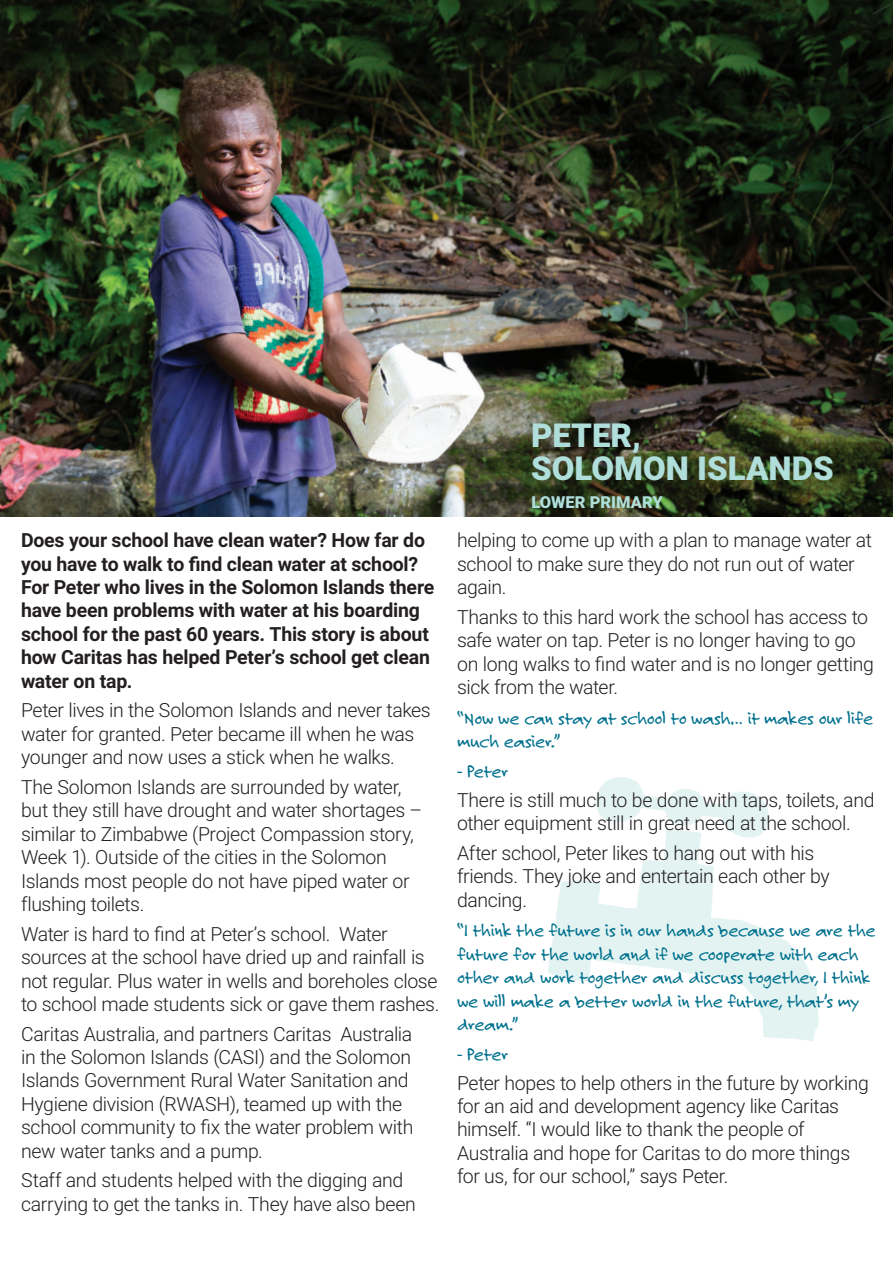
<style>
.page{position:relative;width:893px;height:1263px;background:#fff}
.page>*{position:absolute;margin:0;border:0;box-sizing:border-box;transform-origin:0 0}
.t1{font:900 33px/33px "Roboto";color:#afdedb}
.body_copy{font:300 19.5px/23.4px "Roboto";letter-spacing:-.02em;color:#231f20}
.body_copy-2{font:700 19.5px/23.4px "Roboto";letter-spacing:-.01em;color:#231f20}
.body_copy-3{font:19.5px/23.4px "Felt Tip Roman";letter-spacing:-.015em;color:#00718e}
.t2{font:900 16.5px "Roboto";color:#afdedb}
</style>
<div class="page">
<img style="left:548px;top:777px;width:271px;height:264px">
<img style="left:0;top:0;width:893px;height:516px">
<p class="body_copy-2" style="left:21px;top:528px;width:415px">Does your school have clean water? How far do you have to walk to find clean water at school?<br>For Peter who lives in the Solomon Islands there have been problems with water at his boarding school for the past 60 years. This story is about how Caritas has helped Peter’s school get clean water on tap.</p>
<p class="body_copy" style="left:21px;top:698px;width:411px">Peter lives in the Solomon Islands and never takes water for granted. Peter became ill when he was younger and now uses a stick when he walks.</p>
<p class="body_copy" style="left:21px;top:774px;width:403px">The Solomon Islands are surrounded by water, but they still have drought and water shortages – similar to Zimbabwe (Project Compassion story, Week 1). Outside of the cities in the Solomon Islands most people do not have piped water or flushing toilets.</p>
<p class="body_copy" style="left:21px;top:921px;width:420px">Water is hard to find at Peter’s school. Water sources at the school have dried up and rainfall is not regular. Plus water in wells and boreholes close to school made students sick or gave them rashes.</p>
<p class="body_copy" style="left:21px;top:1021px;width:394px">Caritas Australia, and partners Caritas Australia in the Solomon Islands (CASI) and the Solomon Islands Government Rural Water Sanitation and Hygiene division (RWASH), teamed up with the school community to fix the water problem with new water tanks and a pump.</p>
<p class="body_copy" style="left:21px;top:1168px;width:396px">Staff and students helped with the digging and carrying to get the tanks in. They have also been</p>
<p class="t1" style="left:531px;top:417px;width:304px">PETER,<br>SOLOMON ISLANDS</p>
<p class="t2" style="left:531px;top:490px;width:133px">LOWER PRIMARY</p>
<p class="body_copy" style="left:457px;top:528px;width:416px">helping to come up with a plan to manage water at school to make sure they do not run out of water again.</p>
<p class="body_copy" style="left:457px;top:604px;width:419px">Thanks to this hard work the school has access to safe water on tap. Peter is no longer having to go on long walks to find water and is no longer getting sick from the water.</p>
<p class="body_copy-3" style="left:457px;top:706px;width:418px">“Now we can stay at school to wash… it makes our life much easier.”</p>
<p class="body_copy-3" style="left:457px;top:759px;width:53px">- Peter</p>
<p class="body_copy" style="left:457px;top:787px;width:419px">There is still much to be done with taps, toilets, and other equipment still in great need at the school.</p>
<p class="body_copy" style="left:457px;top:840px;width:374px">After school, Peter likes to hang out with his friends. They joke and entertain each other by dancing.</p>
<p class="body_copy-3" style="left:457px;top:919px;width:420px">“I think the future is in our hands because we are the future for the world and if we cooperate with each other and work together and discuss together, I think we will make a better world in the future, that’s my dream.”</p>
<p class="body_copy-3" style="left:457px;top:1042px;width:53px">- Peter</p>
<p class="body_copy" style="left:457px;top:1070px;width:413px">Peter hopes to help others in the future by working for an aid and development agency like Caritas himself. “I would like to thank the people of Australia and hope for Caritas to do more things for us, for our school,” says Peter.</p>
</div>
